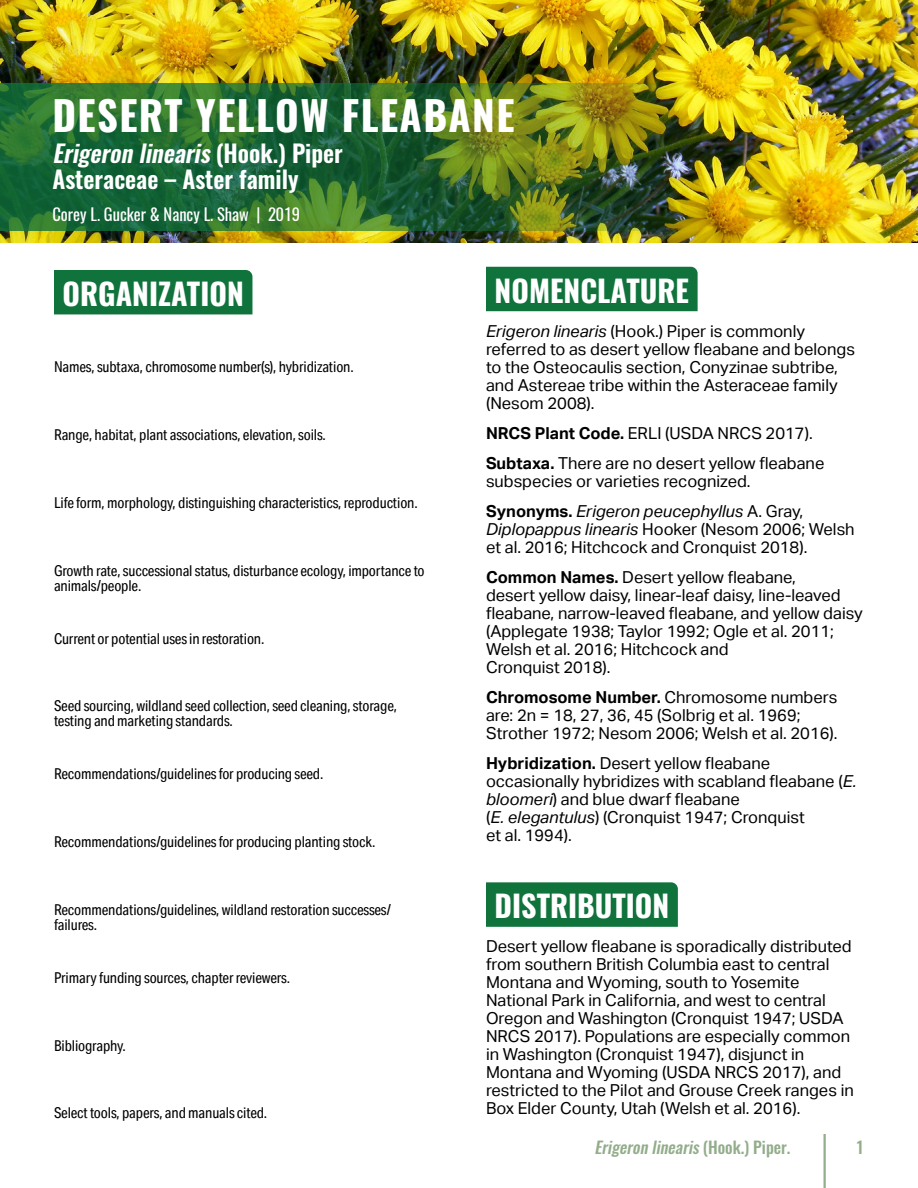
<style>
.page{position:relative;width:918px;height:1188px;background:#fff}
.page>*{position:absolute;margin:0;border:0;box-sizing:border-box;transform-origin:0 0}
.Chapter_Title_Common{font:700 40.5px "Oswald";letter-spacing:.035em;color:#fff}
.GREEN{font:700 30px "Oswald";color:#fff}
.Chapter_Sci_and_Fami{font:italic 600 24px "Oswald";color:#fff}
.Chapter_Sci_and_Fami-2{font:600 24px "Oswald";color:#fff}
.t1{font:16.5px/18px "Aktiv Grotesk";color:#000}
.Chapter_Authorship{font:16.5px "Oswald";color:#fff}
.t2{font:italic 500 16.5px "Oswald";color:#93ad8b}
.t3{font:500 16.5px "Oswald";color:#93ad8b}
.TOC_small{font:15px/15px "Aktiv Grotesk Cd";letter-spacing:-.01em;color:#000}
.s1{font-style:normal}
.s2{font-style:italic}
.s3{font-weight:700}
</style>
<div class="page">
<hr style="left:824px;top:1134px;width:2px;height:54px;background:#93ad8b">
<img style="left:0;top:0;width:918px;height:243px">
<div style="left:486px;top:267px;width:212px;height:44px;background:#10733c"></div>
<div style="left:486px;top:882px;width:192px;height:45px;background:#10733c"></div>
<img style="left:0;top:83px;width:688px;height:148px">
<div style="left:54px;top:270px;width:198px;height:44px;background:#10733c"></div>
<h2 class="Chapter_Title_Common" style="left:52px;top:94px;width:464px">DESERT YELLOW FLEABANE</h2>
<h3 class="Chapter_Sci_and_Fami" style="left:52px;top:140px;width:292px">Erigeronlinearis<span class="s1">( H o o k . ) P i p e r</span></h3>
<h3 class="Chapter_Sci_and_Fami-2" style="left:52px;top:167px;width:248px">Asteraceae – Aster family</h3>
<h4 class="Chapter_Authorship" style="left:52px;top:199px;width:249px">Corey L. Gucker &amp; Nancy L. Shaw | 2019</h4>
<h1 class="GREEN" style="left:63px;top:278px;width:183px">ORGANIZATION</h1>
<p class="TOC_small" style="left:54px;top:359px;width:301px">Names, subtaxa, chromosome number(s), hybridization.</p>
<p class="TOC_small" style="left:54px;top:427px;width:273px">Range, habitat, plant associations, elevation, soils.</p>
<p class="TOC_small" style="left:54px;top:495px;width:365px">Life form, morphology, distinguishing characteristics, reproduction.</p>
<p class="TOC_small" style="left:54px;top:563px;width:372px">Growth rate, successional status, disturbance ecology, importance to animals/people.</p>
<p class="TOC_small" style="left:54px;top:631px;width:212px">Current or potential uses in restoration.</p>
<p class="TOC_small" style="left:54px;top:699px;width:345px">Seed sourcing, wildland seed collection, seed cleaning, storage, testing and marketing standards.</p>
<p class="TOC_small" style="left:54px;top:766px;width:271px">Recommendations/guidelines for producing seed.</p>
<p class="TOC_small" style="left:54px;top:834px;width:323px">Recommendations/guidelines for producing planting stock.</p>
<p class="TOC_small" style="left:54px;top:902px;width:339px">Recommendations/guidelines, wildland restoration successes/ failures.</p>
<p class="TOC_small" style="left:54px;top:970px;width:238px">Primary funding sources, chapter reviewers.</p>
<p class="TOC_small" style="left:54px;top:1038px;width:73px">Bibliography.</p>
<p class="TOC_small" style="left:54px;top:1106px;width:215px">Select tools, papers, and manuals cited.</p>
<h1 class="GREEN" style="left:495px;top:275px;width:196px">NOMENCLATURE</h1>
<p class="t1" style="left:486px;top:322px;width:370px"><span class="s2">Erigeron linearis</span> (Hook.) Piper is commonly referred to as desert yellow fleabane and belongs to the Osteocaulis section, Conyzinae subtribe, and Astereae tribe within the Asteraceae family (Nesom 2008).</p>
<p class="t1" style="left:486px;top:424px;width:328px"><span class="s3">NRCS Plant Code.</span> ERLI (USDA NRCS 2017).</p>
<p class="t1" style="left:486px;top:454px;width:340px"><span class="s3">Subtaxa.</span> There are no desert yellow fleabane subspecies or varieties recognized.</p>
<p class="t1" style="left:486px;top:502px;width:370px"><span class="s3">Synonyms.</span> <span class="s2">Erigeron peucephyllus</span> A. Gray,<br><span class="s2">Diplopappus linearis</span> Hooker (Nesom 2006; Welsh et al. 2016; Hitchcock and Cronquist 2018).</p>
<p class="t1" style="left:486px;top:568px;width:378px"><span class="s3">Common Names.</span> Desert yellow fleabane,<br>desert yellow daisy, linear-leaf daisy, line-leaved fleabane, narrow-leaved fleabane, and yellow daisy (Applegate 1938; Taylor 1992; Ogle et al. 2011; Welsh et al. 2016; Hitchcock and<br>Cronquist 2018).</p>
<p class="t1" style="left:486px;top:688px;width:353px"><span class="s3">Chromosome Number.</span> Chromosome numbers are: 2n = 18, 27, 36, 45 (Solbrig et al. 1969;<br>Strother 1972; Nesom 2006; Welsh et al. 2016).</p>
<p class="t1" style="left:486px;top:754px;width:372px"><span class="s3">Hybridization.</span> Desert yellow fleabane occasionally hybridizes with scabland fleabane (<span class="s2">E. bloomeri</span>) and blue dwarf fleabane<br>(<span class="s2">E. elegantulus</span>) (Cronquist 1947; Cronquist<br>et al. 1994).</p>
<h1 class="GREEN" style="left:495px;top:890px;width:176px">DISTRIBUTION</h1>
<p class="t1" style="left:486px;top:938px;width:369px">Desert yellow fleabane is sporadically distributed from southern British Columbia east to central Montana and Wyoming, south to Yosemite National Park in California, and west to central Oregon and Washington (Cronquist 1947; USDA NRCS 2017). Populations are especially common in Washington (Cronquist 1947), disjunct in Montana and Wyoming (USDA NRCS 2017), and restricted to the Pilot and Grouse Creek ranges in Box Elder County, Utah (Welsh et al. 2016).</p>
<p class="t2" style="left:595px;top:1138px;width:198px">Erigeronlinearis<span class="s1">( H o o k . ) P i p e r .</span></p>
<p class="t3" style="left:856px;top:1138px;width:10px">1</p>
</div>
